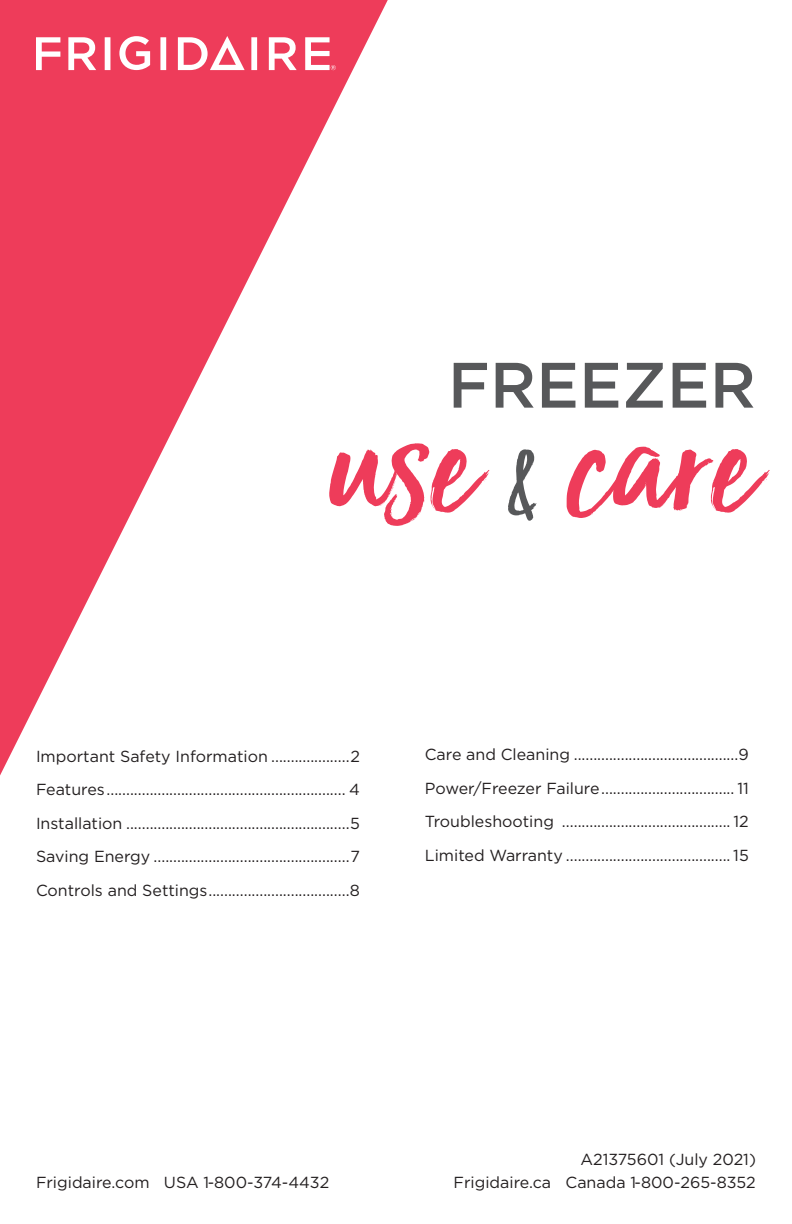
<style>
.page{position:relative;width:792px;height:1224px;background:#fff}
.page>*{position:absolute;margin:0;border:0;box-sizing:border-box;transform-origin:0 0}
.t1{font:168px "Custom Fresh";color:#ee3c5a}
.t2{font:500 64px "Gotham";color:#57585a}
.ID_Body_Text{font:16px "Gotham";color:#231f20}
.s1{font-size:90px;color:#57585a}
</style>
<div class="page">
<svg style="left:0;top:0;width:388px;height:776px"></svg>
<svg style="left:251px;top:37px;width:6px;height:33px"></svg>
<svg style="left:119px;top:36px;width:31px;height:34px"></svg>
<svg style="left:36px;top:37px;width:24px;height:33px"></svg>
<svg style="left:68px;top:37px;width:28px;height:33px"></svg>
<svg style="left:105px;top:37px;width:5px;height:33px"></svg>
<svg style="left:160px;top:37px;width:6px;height:33px"></svg>
<svg style="left:269px;top:37px;width:28px;height:33px"></svg>
<svg style="left:178px;top:36px;width:67px;height:34px"></svg>
<svg style="left:305px;top:37px;width:31px;height:33px"></svg>
<h2 class="t2" style="left:448px;top:343px;width:310px">FREEZER</h2>
<h1 class="t1" style="left:328px;top:355px;width:428px">use <span class="s1">&amp;</span> care</h1>
<p class="ID_Body_Text" style="left:36px;top:746px;width:325px">Important Safety Information ....................2</p>
<p class="ID_Body_Text" style="left:36px;top:779px;width:326px">Features............................................................. 4</p>
<p class="ID_Body_Text" style="left:36px;top:813px;width:325px">Installation .........................................................5</p>
<p class="ID_Body_Text" style="left:36px;top:846px;width:326px">Saving Energy ..................................................7</p>
<p class="ID_Body_Text" style="left:36px;top:880px;width:326px">Controls and Settings....................................8</p>
<p class="ID_Body_Text" style="left:425px;top:744px;width:326px">Care and Cleaning ..........................................9</p>
<p class="ID_Body_Text" style="left:425px;top:778px;width:326px">Power/Freezer Failure.................................. 11</p>
<p class="ID_Body_Text" style="left:425px;top:811px;width:326px">Troubleshooting ........................................... 12</p>
<p class="ID_Body_Text" style="left:425px;top:845px;width:326px">Limited Warranty .......................................... 15</p>
<p class="ID_Body_Text" style="left:580px;top:1149px;width:177px">A21375601 (July 2021)</p>
<p class="ID_Body_Text" style="left:36px;top:1172px;width:295px">Frigidaire.com USA 1-800-374-4432</p>
<p class="ID_Body_Text" style="left:454px;top:1172px;width:304px">Frigidaire.ca Canada 1-800-265-8352</p>
</div>
